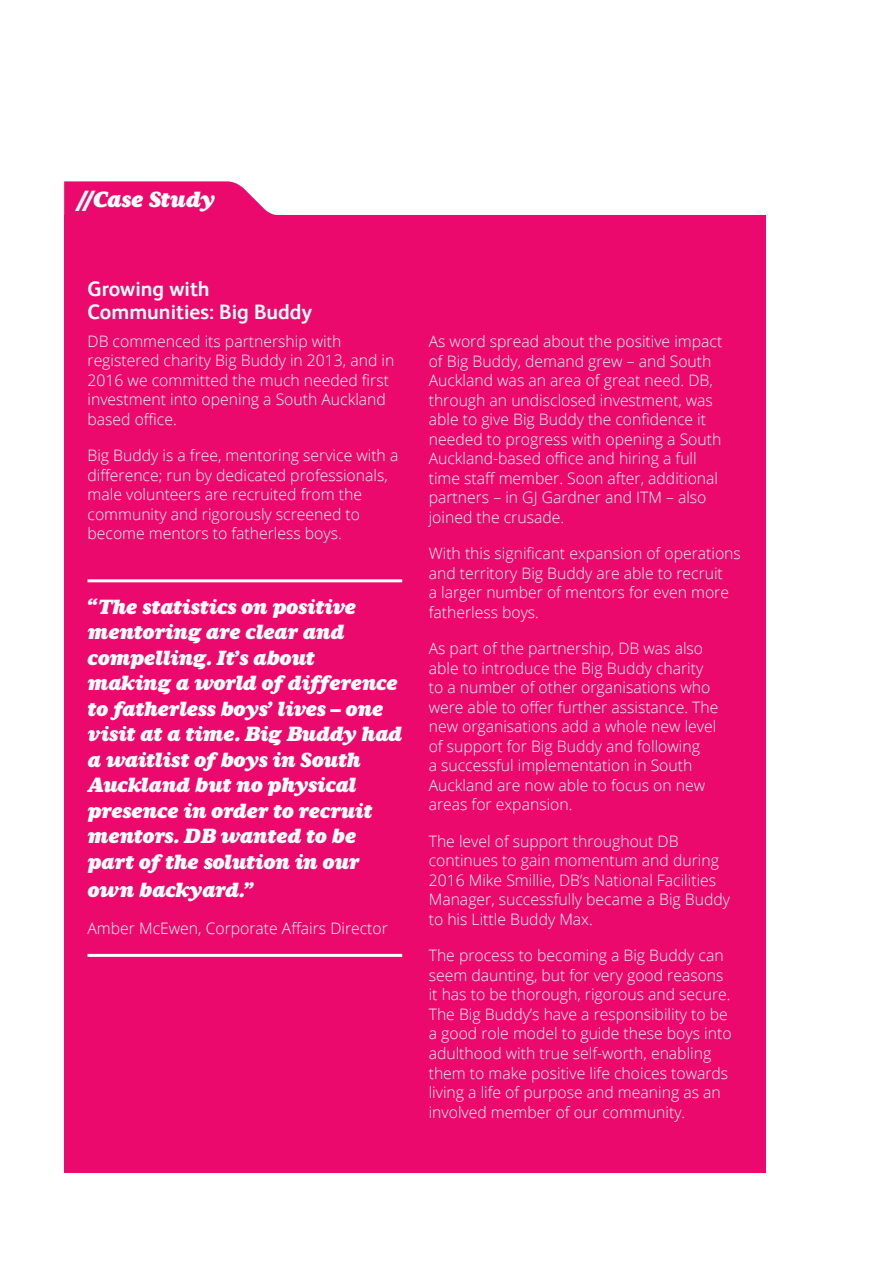
<style>
.page{position:relative;width:893px;height:1263px;background:#fff}
.page>*{position:absolute;margin:0;border:0;box-sizing:border-box;transform-origin:0 0}
.Heading_4{font:italic 22.5px "Aurea Ultra";color:#fff}
.Heading_4_-white{font:italic 21px/25.5px "Aurea Ultra";letter-spacing:-.02em;color:#fff}
.Heading_2_-white{font:700 21px/22.5px "HEINEKEN Core";color:#fff}
.Normal_-white{font:300 15.75px/19.5px "Open Sans";color:#fff}
</style>
<div class="page">
<svg style="left:64px;top:181px;width:211px;height:34px;background:#ee257d"></svg>
<div style="left:64px;top:215px;width:702px;height:957px;background:#ec096d"></div>
<hr style="left:88px;top:954px;width:314px;height:3px;background:#fff">
<hr style="left:88px;top:579px;width:314px;height:3px;background:#fff">
<p class="Heading_4" style="left:77px;top:186px;width:139px">//Case Study</p>
<p class="Heading_2_-white" style="left:88px;top:276px;width:226px">Growing with<br>Communities: Big Buddy</p>
<p class="Normal_-white" style="left:88px;top:331px;width:308px">DB commenced its partnership with registered charity Big Buddy in 2013, and in 2016 we committed the much needed first investment into opening a South Auckland based office.</p>
<p class="Normal_-white" style="left:88px;top:445px;width:312px">Big Buddy is a free, mentoring service with a difference; run by dedicated professionals, male volunteers are recruited from the community and rigorously screened to become mentors to fatherless boys.</p>
<p class="Heading_4_-white" style="left:88px;top:594px;width:316px">“The statistics on positive mentoring are clear and compelling. It’s about making a world of difference to fatherless boys’ lives – one visit at a time. Big Buddy had a waitlist of boys in South<br>Auckland but no physical presence in order to recruit mentors. DB wanted to be part of the solution in our</p>
<p class="Heading_4_-white" style="left:88px;top:877px;width:168px">own backyard.”</p>
<p class="Normal_-white" style="left:88px;top:918px;width:302px">Amber McEwen, Corporate Affairs Director</p>
<p class="Normal_-white" style="left:429px;top:331px;width:295px">As word spread about the positive impact of Big Buddy, demand grew – and South Auckland was an area of great need. DB, through an undisclosed investment, was able to give Big Buddy the confidence it needed to progress with opening a South Auckland-based office and hiring a full time staff member. Soon after, additional partners – in GJ Gardner and ITM – also joined the crusade.</p>
<p class="Normal_-white" style="left:429px;top:543px;width:314px">With this significant expansion of operations and territory Big Buddy are able to recruit<br>a larger number of mentors for even more fatherless boys.</p>
<p class="Normal_-white" style="left:429px;top:638px;width:291px">As part of the partnership, DB was also able to introduce the Big Buddy charity to a number of other organisations who were able to offer further assistance. The new organisations add a whole new level of support for Big Buddy and following<br>a successful implementation in South Auckland are now able to focus on new areas for expansion.</p>
<p class="Normal_-white" style="left:429px;top:831px;width:303px">The level of support throughout DB continues to gain momentum and during 2016 Mike Smillie, DB’s National Facilities Manager, successfully became a Big Buddy to his Little Buddy Max.</p>
<p class="Normal_-white" style="left:429px;top:945px;width:304px">The process to becoming a Big Buddy can seem daunting, but for very good reasons it has to be thorough, rigorous and secure.<br>The Big Buddy’s have a responsibility to be a good role model to guide these boys into adulthood with true self-worth, enabling them to make positive life choices towards living a life of purpose and meaning as an involved member of our community.</p>
</div>
